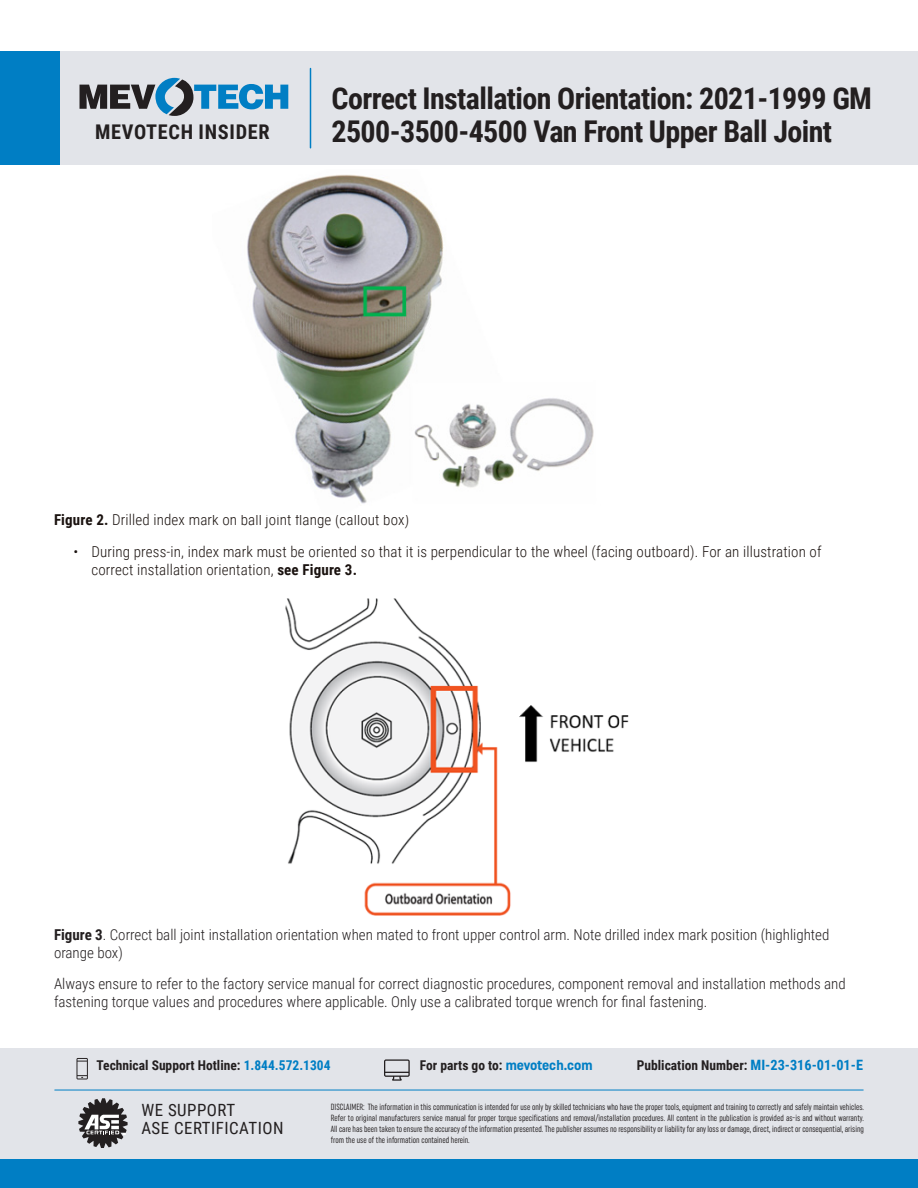
<style>
.page{position:relative;width:918px;height:1188px;background:#fff}
.page>*{position:absolute;margin:0;border:0;box-sizing:border-box;transform-origin:0 0}
.t1{font:700 30px "Roboto Condensed";letter-spacing:-.02em;color:#231f20}
.t2{font:700 20.25px "Roboto Condensed";letter-spacing:.035em;color:#231f20}
.t3{font:16.8px "Roboto Condensed";letter-spacing:.03em;color:#231f20}
.Basic_Body{font:300 15px/18px "Roboto Condensed";color:#231f20}
.Basic_Body-2{font:300 15px/18px "Roboto Condensed";letter-spacing:.01em;color:#1a120f}
.t4{font:700 13.5px "Roboto Condensed";color:#231f20}
.t5{font:extra-condensed 9px/10.8px "Uniform";color:#231f20;text-align:justify}
.s1{font-weight:700}
.s2{color:#007ec4}
.s3{font-family:"Uniform Condensed";font-size:14.25px;color:#007ec4}
.s4{font-size:14.25px;color:#007ec4}
</style>
<div class="page">
<div style="left:50px;top:51px;width:868px;height:113px;background:#e2e4e9"></div>
<div style="left:0;top:51px;width:59px;height:113px;background:#007ec4"></div>
<hr style="left:310px;top:69px;width:1px;height:79px;background:#007ec4">
<svg style="left:80px;top:78px;width:208px;height:38px"></svg>
<img style="left:247px;top:174px;width:347px;height:330px">
<img style="left:285px;top:598px;width:344px;height:318px">
<div style="left:0;top:1049px;width:918px;height:139px;background:#e2e4e9"></div>
<div style="left:0;top:1160px;width:918px;height:28px;background:#007ec4"></div>
<svg style="left:78px;top:1098px;width:50px;height:50px"></svg>
<svg style="left:76px;top:1058px;width:12px;height:21px"></svg>
<svg style="left:384px;top:1059px;width:26px;height:22px"></svg>
<hr style="left:55px;top:1090px;width:808px;height:1px;background:#007ec4">
<p class="t1" style="left:332px;top:77px;width:542px">Correct Installation Orientation: 2021-1999 GM</p>
<p class="t2" style="left:95px;top:118px;width:176px">MEVOTECH INSIDER</p>
<p class="t1" style="left:332px;top:110px;width:502px">2500-3500-4500 Van Front Upper Ball Joint</p>
<p class="Basic_Body-2" style="left:54px;top:510px;width:357px"><span class="s1">Figure 2.</span> Drilled index mark on ball joint flange (callout box)</p>
<p class="Basic_Body-2" style="left:92px;top:542px;width:732px;text-indent:-18px">• During press-in, index mark must be oriented so that it is perpendicular to the wheel (facing outboard). For an illustration of correct installation orientation, <span class="s1">see Figure 3.</span></p>
<p class="Basic_Body" style="left:54px;top:925px;width:777px"><span class="s1">Figure 3</span>. Correct ball joint installation orientation when mated to front upper control arm. Note drilled index mark position (highlighted orange box)</p>
<p class="Basic_Body" style="left:54px;top:974px;width:793px">Always ensure to refer to the factory service manual for correct diagnostic procedures, component removal and installation methods and fastening torque values and procedures where applicable. Only use a calibrated torque wrench for final fastening.</p>
<p class="t4" style="left:97px;top:1055px;width:236px">Technical Support Hotline: <span class="s2">1.844.572.1304</span></p>
<p class="t4" style="left:420px;top:1055px;width:174px">For parts go to: <span class="s3">mevotech.com</span></p>
<p class="t4" style="left:637px;top:1055px;width:228px">Publication Number: <span class="s4">MI-23-316-01-01-E</span></p>
<p class="t3" style="left:141px;top:1098px;width:95px">WE SUPPORT</p>
<p class="t3" style="left:141px;top:1116px;width:144px">ASE CERTIFICATION</p>
<p class="t5" style="left:331px;top:1102px;width:535px">DISCLAIMER: The information in this communication is intended for use only by skilled technicians who have the proper tools, equipment and training to correctly and safely maintain vehicles.<br>Refer to original manufacturers service manual for proper torque specifications and removal/installation procedures. All content in the publication is provided as-is and without warranty.<br>All care has been taken to ensure the accuracy of the information presented. The publisher assumes no responsibility or liability for any loss or damage, direct, indirect or consequential, arising from the use of the information contained herein.</p>
</div>
